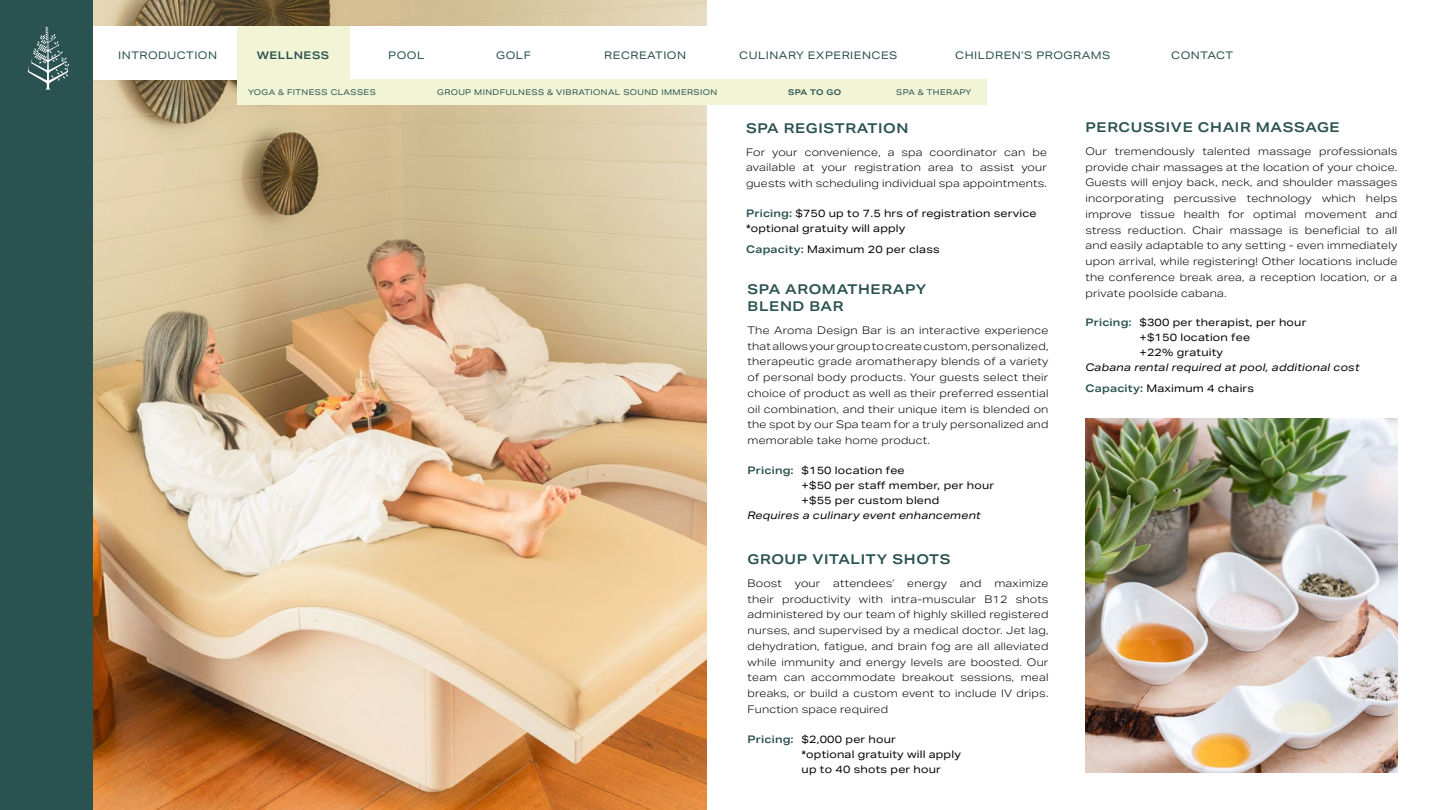
<style>
.page{position:relative;width:1440px;height:810px;background:#fff}
.page>*{position:absolute;margin:0;border:0;box-sizing:border-box;transform-origin:0 0}
.t1{font:600 13.5px/17.1px "Aktiv Grotesk Ex";letter-spacing:.05em;color:#2a5250}
.t2{font:300 10.5px/15.8px "Aktiv Grotesk Ex";letter-spacing:.02em;color:#000;text-align:justify}
.t3{font:10.5px "Aktiv Grotesk Ex";letter-spacing:.02em;color:#000}
.t4{font:10.5px "Aktiv Grotesk Ex";letter-spacing:.05em;color:#2a5250}
.t5{font:italic 10.5px "Aktiv Grotesk Ex";letter-spacing:.02em;color:#000}
.t6{font:600 10.5px "Aktiv Grotesk Ex";letter-spacing:.02em;color:#2a5250}
.t7{font:600 10.5px "Aktiv Grotesk Ex";letter-spacing:.05em;color:#2a5250}
.t8{font:7.88px "Aktiv Grotesk Ex";letter-spacing:.05em;color:#2a5250}
.t9{font:600 7.88px "Aktiv Grotesk Ex";letter-spacing:.03em;color:#2a5250}
.s1{font-weight:600;color:#2a5250}
</style>
<div class="page">
<img style="left:93px;top:0;width:613px;height:810px">
<div style="left:0;top:26px;width:1440px;height:54px;background:#fff"></div>
<div style="left:238px;top:26px;width:112px;height:71px;background:#f2f5d5"></div>
<div style="left:238px;top:80px;width:749px;height:25px;background:#f2f5d5"></div>
<div style="left:0;top:0;width:93px;height:810px;background:#2a5250"></div>
<svg style="left:28px;top:27px;width:41px;height:63px"></svg>
<img style="left:1085px;top:418px;width:312px;height:354px">
<p class="t4" style="left:118px;top:49px;width:100px">INTRODUCTION</p>
<p class="t7" style="left:257px;top:49px;width:74px">WELLNESS</p>
<p class="t4" style="left:388px;top:49px;width:38px">POOL</p>
<p class="t4" style="left:496px;top:49px;width:36px">GOLF</p>
<p class="t4" style="left:604px;top:49px;width:83px">RECREATION</p>
<p class="t4" style="left:739px;top:49px;width:160px">CULINARY EXPERIENCES</p>
<p class="t4" style="left:955px;top:49px;width:157px">CHILDREN’S PROGRAMS</p>
<p class="t4" style="left:1171px;top:49px;width:63px">CONTACT</p>
<p class="t8" style="left:248px;top:88px;width:129px">YOGA &amp; FITNESS CLASSES</p>
<p class="t8" style="left:437px;top:88px;width:281px">GROUP MINDFULNESS &amp; VIBRATIONAL SOUND IMMERSION</p>
<p class="t9" style="left:788px;top:88px;width:54px">SPA TO GO</p>
<p class="t8" style="left:896px;top:88px;width:77px">SPA &amp; THERAPY</p>
<h3 class="t1" style="left:746px;top:119px;width:164px">SPA REGISTRATION</h3>
<p class="t2" style="left:746px;top:144px;width:302px">For your convenience, a spa coordinator can be available at your registration area to assist your guests with scheduling individual spa appointments.</p>
<p class="t3" style="left:746px;top:207px;width:292px"><span class="s1">Pricing:</span> $750 up to 7.5 hrs of registration service</p>
<p class="t3" style="left:746px;top:222px;width:161px">*optional gratuity will apply</p>
<p class="t3" style="left:746px;top:243px;width:195px"><span class="s1">Capacity:</span> Maximum 20 per class</p>
<h3 class="t1" style="left:748px;top:280px;width:180px">SPA AROMATHERAPY<br>BLEND BAR</h3>
<p class="t2" style="left:748px;top:322px;width:302px">The Aroma Design Bar is an interactive experience that allows your group to create custom, personalized, therapeutic grade aromatherapy blends of a variety of personal body products. Your guests select their choice of product as well as their preferred essential oil combination, and their unique item is blended on the spot by our Spa team for a truly personalized and memorable take home product.</p>
<p class="t6" style="left:748px;top:464px;width:48px">Pricing:</p>
<p class="t3" style="left:802px;top:464px;width:105px">$150 location fee</p>
<p class="t3" style="left:802px;top:479px;width:194px">+$50 per staff member, per hour</p>
<p class="t3" style="left:802px;top:494px;width:139px">+$55 per custom blend</p>
<p class="t5" style="left:748px;top:509px;width:235px">Requires a culinary event enhancement</p>
<h3 class="t1" style="left:748px;top:550px;width:204px">GROUP VITALITY SHOTS</h3>
<p class="t2" style="left:748px;top:575px;width:302px">Boost your attendees’ energy and maximize their productivity with intra-muscular B12 shots administered by our team of highly skilled registered nurses, and supervised by a medical doctor. Jet lag, dehydration, fatigue, and brain fog are all alleviated while immunity and energy levels are boosted. Our team can accommodate breakout sessions, meal breaks, or build a custom event to include IV drips.<br>Function space required</p>
<p class="t6" style="left:748px;top:733px;width:48px">Pricing:</p>
<p class="t3" style="left:802px;top:733px;width:96px">$2,000 per hour</p>
<p class="t3" style="left:802px;top:748px;width:161px">*optional gratuity will apply</p>
<p class="t3" style="left:802px;top:763px;width:141px">up to 40 shots per hour</p>
<h3 class="t1" style="left:1085px;top:119px;width:256px">PERCUSSIVE CHAIR MASSAGE</h3>
<p class="t2" style="left:1085px;top:143px;width:313px">Our tremendously talented massage professionals provide chair massages at the location of your choice.<br>Guests will enjoy back, neck, and shoulder massages incorporating percussive technology which helps improve tissue health for optimal movement and stress reduction. Chair massage is beneficial to all and easily adaptable to any setting - even immediately upon arrival, while registering! Other locations include the conference break area, a reception location, or a private poolside cabana.</p>
<p class="t6" style="left:1085px;top:317px;width:48px">Pricing:</p>
<p class="t3" style="left:1139px;top:317px;width:168px">$300 per therapist, per hour</p>
<p class="t3" style="left:1139px;top:332px;width:112px">+$150 location fee</p>
<p class="t3" style="left:1139px;top:347px;width:85px">+22% gratuity</p>
<p class="t5" style="left:1085px;top:362px;width:276px">Cabana rental required at pool, additional cost</p>
<p class="t3" style="left:1085px;top:383px;width:170px"><span class="s1">Capacity:</span> Maximum 4 chairs</p>
</div>
